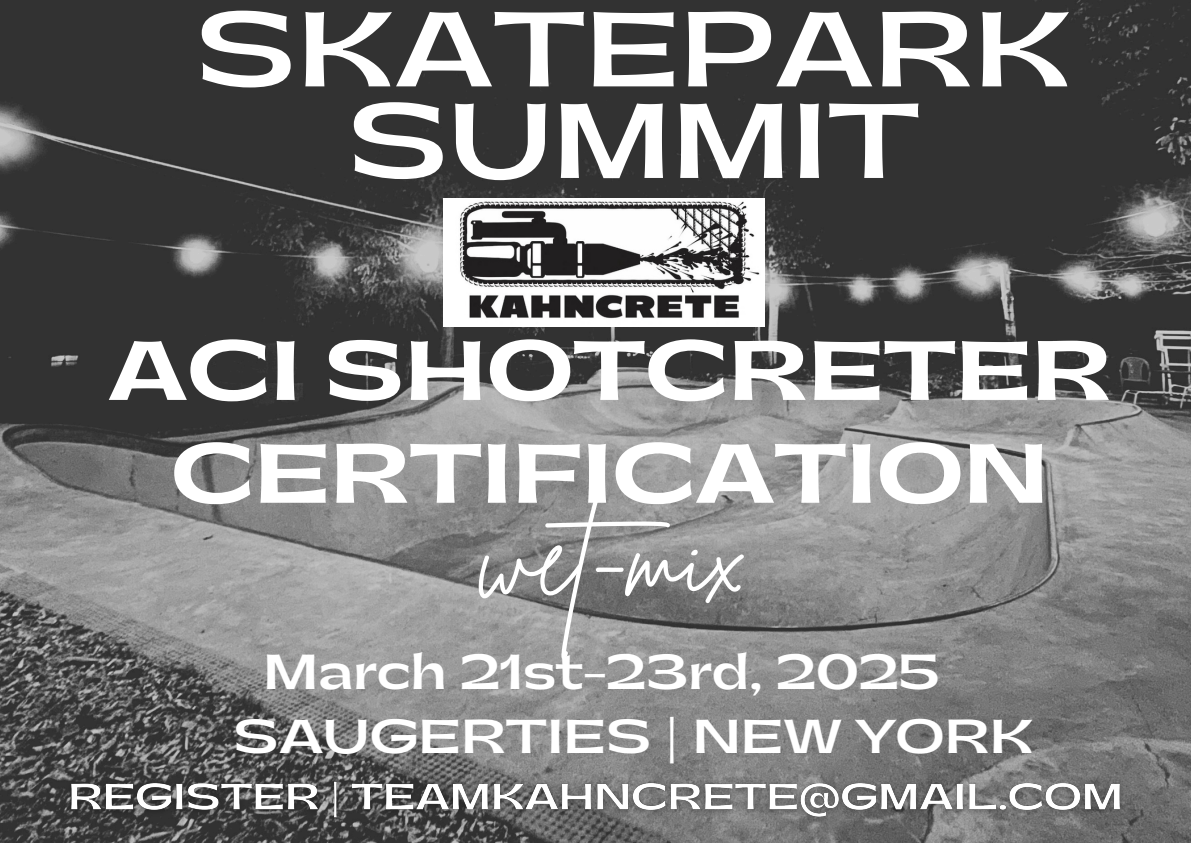
<style>
.page{position:relative;width:1191px;height:843px;background:#fff}
.page>*{position:absolute;margin:0;border:0;box-sizing:border-box;transform-origin:0 0}
.t1{font:111.1px "Brittany Signature";color:#fff}
.t2{font:700 99.8px/91.5px "Gatwick";color:#fff;text-align:center}
.t3{font:800 78.5px/102.8px "Gatwick";color:#fff;text-align:center}
.t4{font:700 46.3px "Gatwick";color:#fff}
.t5{font:700 44.8px "Gatwick";color:#fff}
</style>
<div class="page">
<img style="left:0;top:0;width:1190px;height:842px">
<img style="left:443px;top:198px;width:321px;height:128px">
<img style="left:61px;top:772px;width:1067px;height:55px">
<h3 class="t2" style="left:195px;top:8px;width:877px">SKATEPARK<br>SUMMIT</h3>
<h2 class="t3" style="left:108px;top:322px;width:1004px">ACI SHOTCRETER<br>CERTIFICATION</h2>
<h4 class="t1" style="left:480px;top:483px;width:266px">wet-mix</h4>
<h5 class="t4" style="left:263px;top:648px;width:678px">March 21st-23rd, 2025</h5>
<h1 class="t5" style="left:233px;top:714px;width:801px">SAUGERTIES | NEW YORK</h1>
</div>
